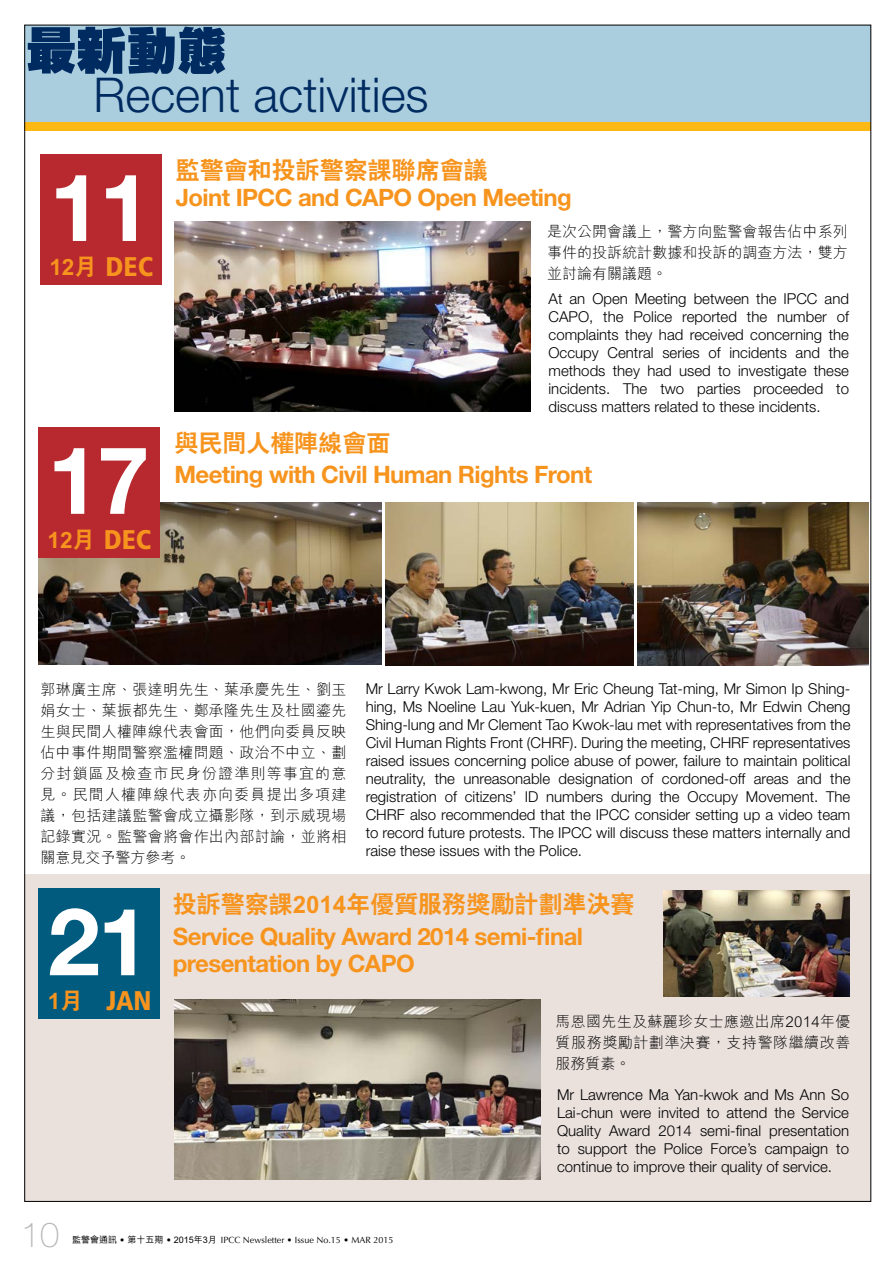
<style>
.page{position:relative;width:893px;height:1263px;background:#fff}
.page>*{position:absolute;margin:0;border:0;box-sizing:border-box;transform-origin:0 0}
.t1{font:700 93.75px "Helvetica Neue";color:#fff}
.t2{font:800 50.25px "C Hei HK";color:#002b60}
.t3{font:300 48px "Helvetica Neue";color:#002b60}
.t4{font:100 34.5px "Helvetica Neue";color:#b6b8ba}
.t5{font:900 condensed 27px "Frutiger";color:#f7941e}
.t6{font:700 24px/31.3px "Helvetica Neue";letter-spacing:-.025em;color:#f7941e}
.t7{font:800 22.5px "C Hei 2 HK";color:#f7941e}
.t8{font:300 15px/18px "Helvetica Neue";color:#000;text-align:justify}
.t9{font:300 15px/21px "M Hei HK";letter-spacing:.02em;color:#000;text-align:justify}
.t10{font:9px "Optima";color:#000}
.s1{font-family:"Frutiger";font-weight:900;font-stretch:condensed;font-size:27px}
.s2{font-family:"C Hei 2 HK";font-weight:800}
.s3{font-family:"C Hei 2 HK";font-weight:800;font-stretch:normal;font-size:22.5px}
.s4{font-family:"M Hei HK";font-weight:500}
</style>
<div class="page">
<div style="left:24px;top:874px;width:846px;height:328px;background:#eae1dd"></div>
<div style="left:25px;top:25px;width:846px;height:105px;background:#abcedf"></div>
<div style="left:25px;top:122px;width:846px;height:9px;background:#fdb913"></div>
<div style="left:40px;top:154px;width:122px;height:131px;background:#b8292f"></div>
<img style="left:174px;top:222px;width:356px;height:189px">
<img style="left:38px;top:502px;width:344px;height:163px">
<div style="left:38px;top:427px;width:122px;height:131px;background:#b8292f"></div>
<img style="left:638px;top:502px;width:231px;height:163px">
<img style="left:386px;top:502px;width:248px;height:163px">
<div style="left:38px;top:889px;width:122px;height:130px;background:#005b7f"></div>
<img style="left:663px;top:890px;width:187px;height:106px">
<img style="left:174px;top:999px;width:366px;height:180px">
<h2 class="t2" style="left:26px;top:17px;width:202px">最新動態</h2>
<h3 class="t3" style="left:93px;top:65px;width:337px">Recent activities</h3>
<p class="t1" style="left:49px;top:150px;width:103px">11</p>
<p class="t7" style="left:49px;top:251px;width:105px">12月 <span class="s1">DEC</span></p>
<p class="t1" style="left:48px;top:422px;width:103px">17</p>
<p class="t7" style="left:48px;top:524px;width:105px">12月 <span class="s1">DEC</span></p>
<p class="t6" style="left:176px;top:156px;width:398px;line-height:27.2px"><span class="s2">監警會和投訴警察課聯席會議<br></span>Joint IPCC and CAPO Open Meeting</p>
<p class="t9" style="left:547px;top:221px;width:302px">是次公開會議上，警方向監警會報告佔中系列事件的投訴統計數據和投訴的調查方法，雙方並討論有關議題。</p>
<p class="t8" style="left:548px;top:290px;width:302px">At an Open Meeting between the IPCC and CAPO, the Police reported the number of complaints they had received concerning the Occupy Central series of incidents and the methods they had used to investigate these incidents. The two parties proceeded to discuss matters related to these incidents.</p>
<p class="t6" style="left:174px;top:427px;width:419px"><span class="s2">與民間人權陣線會面<br></span>Meeting with Civil Human Rights Front</p>
<p class="t9" style="left:40px;top:678px;width:308px">郭琳廣主席、張達明先生、葉承慶先生、劉玉娟女士、葉振都先生、鄭承隆先生及杜國鎏先生與民間人權陣線代表會面，他們向委員反映佔中事件期間警察濫權問題、政治不中立、劃分封鎖區及檢查市民身份證準則等事宜的意見。民間人權陣線代表亦向委員提出多項建議，包括建議監警會成立攝影隊，到示威現場記錄實況。監警會將會作出內部討論，並將相關意見交予警方參考。</p>
<p class="t8" style="left:366px;top:679px;width:486px">Mr Larry Kwok Lam-kwong, Mr Eric Cheung Tat-ming, Mr Simon Ip Shing&shy;hing, Ms Noeline Lau Yuk-kuen, Mr Adrian Yip Chun-to, Mr Edwin Cheng Shing-lung and Mr Clement Tao Kwok-lau met with representatives from the Civil Human Rights Front (CHRF). During the meeting, CHRF representatives raised issues concerning police abuse of power, failure to maintain political neutrality, the unreasonable designation of cordoned-off areas and the registration of citizens’ ID numbers during the Occupy Movement. The CHRF also recommended that the IPCC consider setting up a video team to record future protests. The IPCC will discuss these matters internally and raise these issues with the Police.</p>
<p class="t1" style="left:48px;top:884px;width:103px">21</p>
<p class="t5" style="left:48px;top:984px;width:105px"><span class="s3">1月</span> JAN</p>
<p class="t6" style="left:173px;top:888px;width:463px"><span class="s2">投訴警察課2014年優質服務獎勵計劃準決賽<br></span>Service Quality Award 2014 semi-final</p>
<p class="t6" style="left:173px;top:947px;width:243px">presentation by CAPO</p>
<p class="t9" style="left:556px;top:1010px;width:296px">馬恩國先生及蘇麗珍女士應邀出席2014年優質服務獎勵計劃準決賽，支持警隊繼續改善服務質素。</p>
<p class="t8" style="left:557px;top:1086px;width:293px">Mr Lawrence Ma Yan-kwok and Ms Ann So Lai-chun were invited to attend the Service Quality Award 2014 semi-final presentation to support the Police Force’s campaign to continue to improve their quality of service.</p>
<p class="t4" style="left:21px;top:1215px;width:40px">10</p>
<p class="t10" style="left:72px;top:1234px;width:323px"><span class="s4">監警會通訊</span> • <span class="s4">第十五期</span> • <span class="s4">2015年3月</span> IPCC Newsletter • Issue No.15 • MAR 2015</p>
</div>
